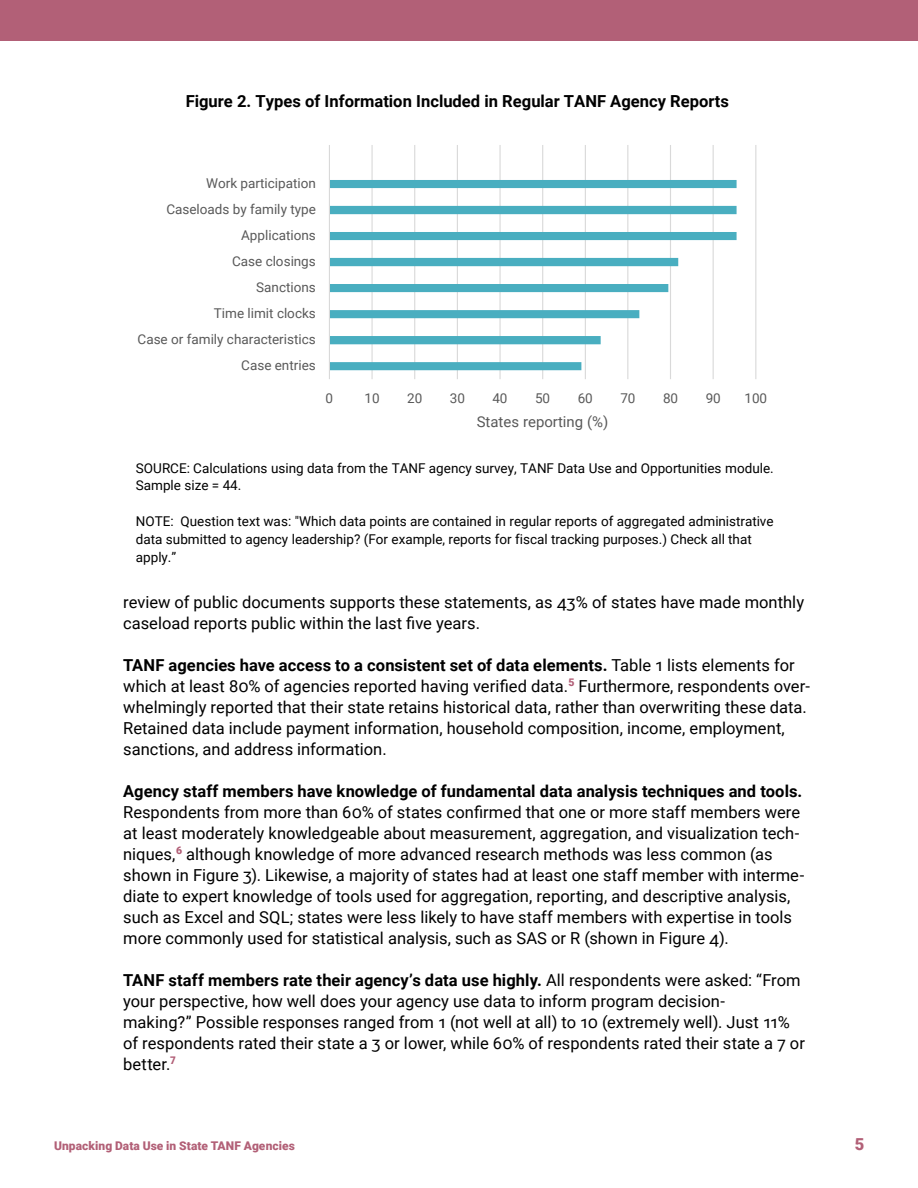
<style>
.page{position:relative;width:918px;height:1188px;background:#fff}
.page>*{position:absolute;margin:0;border:0;box-sizing:border-box;transform-origin:0 0}
.Body_Text{font:16.5px/21px "Roboto";color:#000}
.t1{font:700 16.5px "Roboto";color:#000}
.t2{font:900 16.5px "Roboto";color:#b26077}
.t3{font:15px "Roboto";color:#595959}
.t4{font:13.5px/17.9px "Roboto";letter-spacing:-.005em;color:#000}
.t5{font:13.5px "Roboto";color:#595959}
.t6{font:900 12px "Roboto";letter-spacing:.005em;color:#b26077}
.s1{font-weight:700}
</style>
<div class="page">
<div style="left:0;top:0;width:918px;height:40px;background:#b26077"></div>
<hr style="left:372px;top:145px;width:1px;height:234px;background:#d9d9d9">
<hr style="left:414px;top:145px;width:1px;height:234px;background:#d9d9d9">
<hr style="left:457px;top:145px;width:1px;height:234px;background:#d9d9d9">
<hr style="left:499px;top:145px;width:2px;height:234px;background:#d9d9d9">
<hr style="left:542px;top:145px;width:1px;height:234px;background:#d9d9d9">
<hr style="left:585px;top:145px;width:1px;height:234px;background:#d9d9d9">
<hr style="left:627px;top:145px;width:1px;height:234px;background:#d9d9d9">
<hr style="left:670px;top:145px;width:1px;height:234px;background:#d9d9d9">
<hr style="left:713px;top:145px;width:1px;height:234px;background:#d9d9d9">
<hr style="left:755px;top:145px;width:1px;height:234px;background:#d9d9d9">
<svg style="left:330px;top:180px;width:407px;height:190px"></svg>
<hr style="left:329px;top:145px;width:1px;height:234px;background:#d9d9d9">
<p class="t1" style="left:186px;top:89px;width:545px">Figure 2. Types of Information Included in Regular TANF Agency Reports</p>
<p class="t5" style="left:206px;top:174px;width:111px">Work participation</p>
<p class="t5" style="left:166px;top:200px;width:151px">Caseloads by family type</p>
<p class="t5" style="left:241px;top:226px;width:76px">Applications</p>
<p class="t5" style="left:232px;top:252px;width:85px">Case closings</p>
<p class="t5" style="left:256px;top:278px;width:61px">Sanctions</p>
<p class="t5" style="left:214px;top:304px;width:104px">Time limit clocks</p>
<p class="t5" style="left:138px;top:330px;width:180px">Case or family characteristics</p>
<p class="t5" style="left:241px;top:356px;width:76px">Case entries</p>
<p class="t5" style="left:326px;top:389px;width:9px">0</p>
<p class="t5" style="left:365px;top:389px;width:17px">10</p>
<p class="t5" style="left:407px;top:389px;width:17px">20</p>
<p class="t5" style="left:450px;top:389px;width:17px">30</p>
<p class="t5" style="left:492px;top:389px;width:17px">40</p>
<p class="t5" style="left:535px;top:389px;width:17px">50</p>
<p class="t5" style="left:578px;top:389px;width:17px">60</p>
<p class="t5" style="left:620px;top:389px;width:17px">70</p>
<p class="t5" style="left:663px;top:389px;width:17px">80</p>
<p class="t5" style="left:706px;top:389px;width:17px">90</p>
<p class="t5" style="left:745px;top:389px;width:24px">100</p>
<p class="t3" style="left:477px;top:411px;width:133px">States reporting (%)</p>
<p class="t4" style="left:136px;top:458px;width:639px">SOURCE: Calculations using data from the TANF agency survey, TANF Data Use and Opportunities module.<br>Sample size = 44.</p>
<p class="t4" style="left:136px;top:512px;width:639px">NOTE: Question text was: "Which data points are contained in regular reports of aggregated administrative data submitted to agency leadership? (For example, reports for fiscal tracking purposes.) Check all that apply.”</p>
<p class="Body_Text" style="left:123px;top:591px;width:682px">review of public documents supports these statements, as 43% of states have made monthly caseload reports public within the last five years.</p>
<p class="Body_Text" style="left:123px;top:654px;width:688px"><span class="s1">TANF agencies have access to a consistent set of data elements.</span> Table 1 lists elements for which at least 80% of agencies reported having verified data.<sup>5</sup> Furthermore, respondents over&shy;whelmingly reported that their state retains historical data, rather than overwriting these data.<br>Retained data include payment information, household composition, income, employment, sanctions, and address information.</p>
<p class="Body_Text" style="left:123px;top:780px;width:683px"><span class="s1">Agency staff members have knowledge of fundamental data analysis techniques and tools.<br></span>Respondents from more than 60% of states confirmed that one or more staff members were at least moderately knowledgeable about measurement, aggregation, and visualization tech&shy;niques,<sup>6</sup> although knowledge of more advanced research methods was less common (as shown in Figure 3). Likewise, a majority of states had at least one staff member with interme&shy;diate to expert knowledge of tools used for aggregation, reporting, and descriptive analysis, such as Excel and SQL; states were less likely to have staff members with expertise in tools more commonly used for statistical analysis, such as SAS or R (shown in Figure 4).</p>
<p class="Body_Text" style="left:123px;top:969px;width:683px"><span class="s1">TANF staff members rate their agency’s data use highly.</span> All respondents were asked: “From your perspective, how well does your agency use data to inform program decision-<br>making?” Possible responses ranged from 1 (not well at all) to 10 (extremely well). Just 11% of respondents rated their state a 3 or lower, while 60% of respondents rated their state a 7 or better.<sup>7</sup></p>
<p class="t6" style="left:54px;top:1137px;width:242px">Unpacking Data Use in State TANF Agencies</p>
<p class="t2" style="left:855px;top:1133px;width:11px">5</p>
</div>
